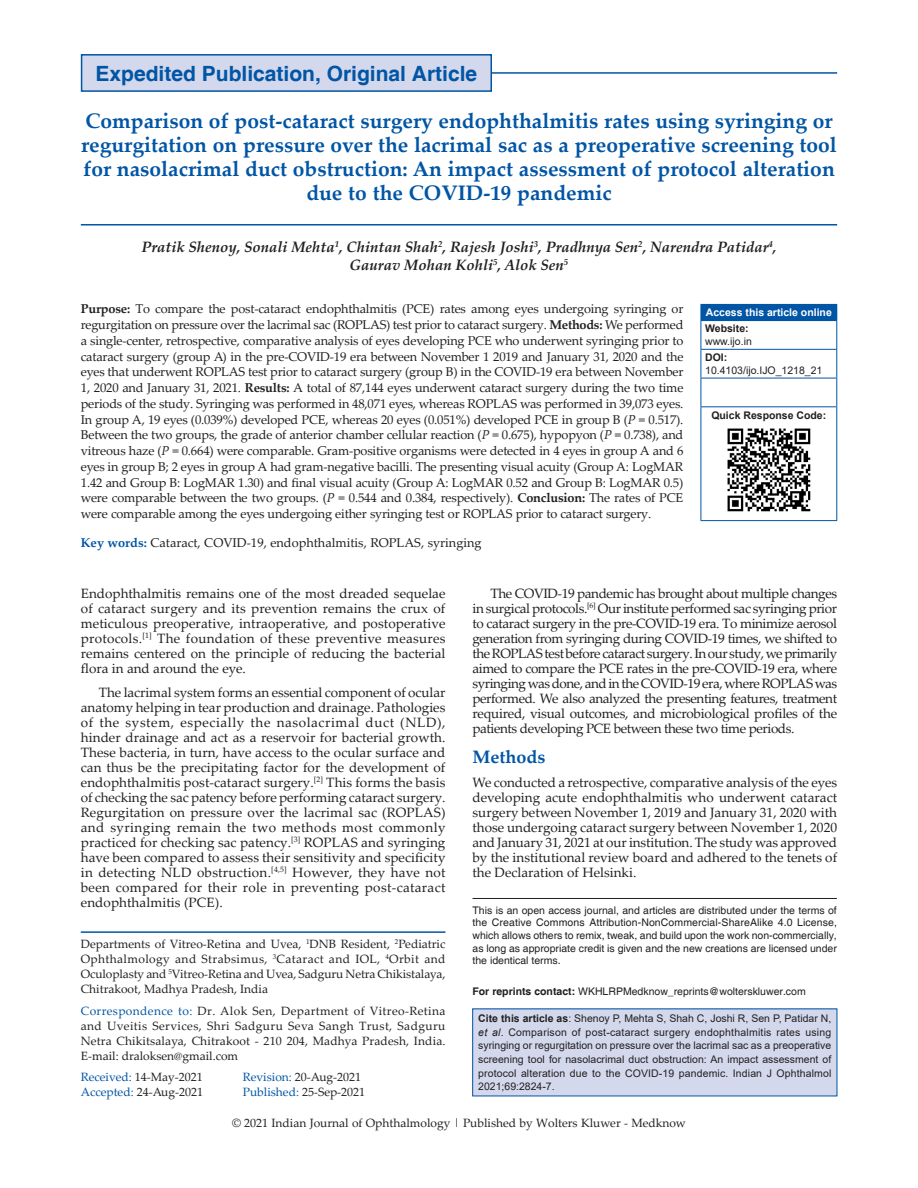
<style>
.page{position:relative;width:918px;height:1188px;background:#fff}
.page>*{position:absolute;margin:0;border:0;box-sizing:border-box;transform-origin:0 0}
.AT{font:700 21px/24px "Palatino Linotype";color:#0155a5;text-align:center}
.AH{font:700 21px "Helvetica";color:#0155a5}
.t1{font:700 18px "Palatino Linotype";color:#0155a5}
.AU{font:italic 700 15px/18px "Palatino Linotype";color:#231f20;text-align:center}
.TX{font:13.5px/15px "Palatino Linotype";letter-spacing:-.005em;color:#231f20;text-align:justify}
.TXFL{font:13.5px/15px "Palatino Linotype";color:#231f20;text-align:justify}
.ABS{font:12.75px/15.8px "Palatino Linotype";letter-spacing:-.015em;color:#231f20;text-align:justify}
.KWD{font:12.75px "Palatino Linotype";color:#231f20}
.AFF{font:12px/15px "Palatino Linotype";color:#231f20;text-align:justify}
.ADD{font:12px/15px "Palatino Linotype";letter-spacing:.01em;color:#231f20;text-align:justify}
.HIS{font:12px "Palatino Linotype";color:#231f20}
.HTC{font:10.5px/13.6px "Arial";letter-spacing:.01em;color:#231f20}
.Reprint{font:10.5px/12.6px "Helvetica";color:#231f20;text-align:justify}
.t2{font:700 10.5px "Arial";color:#fff}
.t3{font:700 10.5px "Arial";color:#231f20}
.s1{font-weight:700}
.s2{font-style:italic}
.s3{font-weight:700;color:#0155a5}
.s4{color:#0155a5}
</style>
<div class="page">
<hr style="left:258px;top:72px;width:579px;height:2px;background:#0155a5">
<hr style="left:81px;top:224px;width:756px;height:2px;background:#0155a5">
<div style="left:701px;top:304px;width:136px;height:17px;background:#0155a5"></div>
<hr style="left:701px;top:349px;width:136px;height:1px;background:#0155a5">
<hr style="left:701px;top:378px;width:136px;height:1px;background:#0155a5">
<svg style="left:701px;top:321px;width:1px;height:85px"></svg>
<svg style="left:836px;top:321px;width:1px;height:85px"></svg>
<hr style="left:701px;top:406px;width:136px;height:1px;background:#0155a5">
<hr style="left:701px;top:407px;width:1px;height:113px;background:#0155a5">
<hr style="left:836px;top:407px;width:1px;height:113px;background:#0155a5">
<hr style="left:701px;top:520px;width:136px;height:1px;background:#0155a5">
<img style="left:727px;top:428px;width:84px;height:84px">
<hr style="left:81px;top:931px;width:364px;height:2px;background:#0155a5">
<div style="left:473px;top:1009px;width:364px;height:87px;background:#d3d8ec"></div>
<hr style="left:472px;top:898px;width:365px;height:1px;background:#231f20">
<div style="left:82px;top:55px;width:409px;height:36px;background:#d3d8ec"></div>
<div style="left:81px;top:54px;width:411px;height:38px;border:2px solid #0155a5"></div>
<p class="AH" style="left:96px;top:60px;width:383px">Expedited Publication, Original Article</p>
<p class="AT" style="left:81px;top:108px;width:757px">Comparison of post‑cataract surgery endophthalmitis rates using syringing or regurgitation on pressure over the lacrimal sac as a preoperative screening tool for nasolacrimal duct obstruction: An impact assessment of protocol alteration due to the COVID‑19 pandemic</p>
<p class="AU" style="left:141px;top:237px;width:637px">Pratik Shenoy, Sonali Mehta<sup>1</sup>, Chintan Shah<sup>2</sup>, Rajesh Joshi<sup>3</sup>, Pradhnya Sen<sup>2</sup>, Narendra Patidar<sup>4</sup>,<br>Gaurav Mohan Kohli<sup>5</sup>, Alok Sen<sup>5</sup></p>
<p class="t2" style="left:706px;top:305px;width:128px">Access this article online</p>
<p class="HTC" style="left:705px;top:322px;width:48px;line-height:12.6px"><span class="s1">Website: </span>www.ijo.in</p>
<p class="HTC" style="left:705px;top:351px;width:119px;line-height:12.6px"><span class="s1">DOI:<br></span>10.4103/ijo.IJO_1218_21</p>
<p class="t3" style="left:711px;top:408px;width:116px">Quick Response Code:</p>
<p class="ABS" style="left:81px;top:301px;width:604px"><span class="s1">Purpose:</span> To compare the post‑cataract endophthalmitis (PCE) rates among eyes undergoing syringing or regurgitation on pressure over the lacrimal sac (ROPLAS) test prior to cataract surgery. <span class="s1">Methods:</span> We performed a single‑center, retrospective, comparative analysis of eyes developing PCE who underwent syringing prior to cataract surgery (group A) in the pre‑COVID-19 era between November 1 2019 and January 31, 2020 and the eyes that underwent ROPLAS test prior to cataract surgery (group B) in the COVID-19 era between November 1, 2020 and January 31, 2021. <span class="s1">Results:</span> A total of 87,144 eyes underwent cataract surgery during the two time periods of the study. Syringing was performed in 48,071 eyes, whereas ROPLAS was performed in 39,073 eyes.<br>In group A, 19 eyes (0.039%) developed PCE, whereas 20 eyes (0.051%) developed PCE in group B (<span class="s2">P</span> = 0.517).<br>Between the two groups, the grade of anterior chamber cellular reaction (<span class="s2">P</span> = 0.675), hypopyon (<span class="s2">P</span> = 0.738), and vitreous haze (<span class="s2">P</span> = 0.664) were comparable. Gram‑positive organisms were detected in 4 eyes in group A and 6 eyes in group B; 2 eyes in group A had gram‑negative bacilli. The presenting visual acuity (Group A: LogMAR 1.42 and Group B: LogMAR 1.30) and final visual acuity (Group A: LogMAR 0.52 and Group B: LogMAR 0.5) were comparable between the two groups. (<span class="s2">P</span> = 0.544 and 0.384, respectively). <span class="s1">Conclusion:</span> The rates of PCE were comparable among the eyes undergoing either syringing test or ROPLAS prior to cataract surgery.</p>
<p class="KWD" style="left:81px;top:533px;width:402px"><span class="s3">Key words:</span> Cataract, COVID-19, endophthalmitis, ROPLAS, syringing</p>
<p class="TXFL" style="left:81px;top:585px;width:366px">Endophthalmitis remains one of the most dreaded sequelae of cataract surgery and its prevention remains the crux of meticulous preoperative, intraoperative, and postoperative protocols.<sup>[1]</sup> The foundation of these preventive measures remains centered on the principle of reducing the bacterial flora in and around the eye.</p>
<p class="TX" style="left:81px;top:684px;width:366px;text-indent:18px">The lacrimal system forms an essential component of ocular anatomy helping in tear production and drainage. Pathologies of the system, especially the nasolacrimal duct (NLD), hinder drainage and act as a reservoir for bacterial growth.<br>These bacteria, in turn, have access to the ocular surface and can thus be the precipitating factor for the development of endophthalmitis post‑cataract surgery.<sup>[2]</sup> This forms the basis of checking the sac patency before performing cataract surgery.<br>Regurgitation on pressure over the lacrimal sac (ROPLAS) and syringing remain the two methods most commonly practiced for checking sac patency.<sup>[3]</sup> ROPLAS and syringing have been compared to assess their sensitivity and specificity in detecting NLD obstruction.<sup>[4,5]</sup> However, they have not been compared for their role in preventing post‑cataract endophthalmitis (PCE).</p>
<p class="AFF" style="left:81px;top:936px;width:366px">Departments of Vitreo-Retina and Uvea, <sup>1</sup>DNB Resident, <sup>2</sup>Pediatric Ophthalmology and Strabsimus, <sup>3</sup>Cataract and IOL, <sup>4</sup>Orbit and Oculoplasty and <sup>5</sup>Vitreo-Retina and Uvea, Sadguru Netra Chikistalaya, Chitrakoot, Madhya Pradesh, India</p>
<p class="ADD" style="left:81px;top:1003px;width:366px"><span class="s4">Correspondence to:</span> Dr. Alok Sen, Department of Vitreo‑Retina and Uveitis Services, Shri Sadguru Seva Sangh Trust, Sadguru Netra Chikitsalaya, Chitrakoot ‑ 210 204, Madhya Pradesh, India.<br>E‑mail: draloksen@gmail.com</p>
<p class="HIS" style="left:81px;top:1069px;width:123px"><span class="s4">Received:</span> 14-May-2021</p>
<p class="HIS" style="left:243px;top:1069px;width:120px"><span class="s4">Revision:</span> 20-Aug-2021</p>
<p class="HIS" style="left:81px;top:1084px;width:124px"><span class="s4">Accepted:</span> 24-Aug-2021</p>
<p class="HIS" style="left:243px;top:1084px;width:124px"><span class="s4">Published:</span> 25-Sep-2021</p>
<p class="TX" style="left:472px;top:585px;width:366px;text-indent:18px">The COVID‑19 pandemic has brought about multiple changes in surgical protocols.<sup>[6]</sup> Our institute performed sac syringing prior to cataract surgery in the pre‑COVID-19 era. To minimize aerosol generation from syringing during COVID-19 times, we shifted to theROPLAStestbeforecataract surgery.Inour study,weprimarily aimed to compare the PCE rates in the pre‑COVID-19 era, where syringingwasdone,andintheCOVID-19era,whereROPLASwas performed. We also analyzed the presenting features, treatment required, visual outcomes, and microbiological profiles of the patients developing PCE between these two time periods.</p>
<h1 class="t1" style="left:472px;top:744px;width:74px">Methods</h1>
<p class="TXFL" style="left:472px;top:774px;width:366px">We conducted a retrospective, comparative analysis of the eyes developing acute endophthalmitis who underwent cataract surgery between November 1, 2019 and January 31, 2020 with those undergoing cataract surgery between November 1, 2020 and January 31, 2021 at our institution. The study was approved by the institutional review board and adhered to the tenets of the Declaration of Helsinki.</p>
<p class="Reprint" style="left:472px;top:904px;width:366px">This is an open access journal, and articles are distributed under the terms of the Creative Commons Attribution‑NonCommercial‑ShareAlike 4.0 License, which allows others to remix, tweak, and build upon the work non‑commercially, as long as appropriate credit is given and the new creations are licensed under the identical terms.</p>
<p class="Reprint" style="left:472px;top:985px;width:335px"><span class="s1">For reprints contact:</span> WKHLRPMedknow_reprints@wolterskluwer.com</p>
<p class="HTC" style="left:478px;top:1012px;width:355px;text-align:justify"><span class="s1">Cite this article as</span>: Shenoy P, Mehta S, Shah C, Joshi R, Sen P, Patidar N, <span class="s2">et al</span>. Comparison of post‑cataract surgery endophthalmitis rates using syringing or regurgitation on pressure over the lacrimal sac as a preoperative screening tool for nasolacrimal duct obstruction: An impact assessment of protocol alteration due to the COVID‑19 pandemic. Indian J Ophthalmol 2021;69:2824-7.</p>
<p class="AFF" style="left:232px;top:1115px;width:455px">© 2021 Indian Journal of Ophthalmology | Published by Wolters Kluwer - Medknow</p>
</div>
